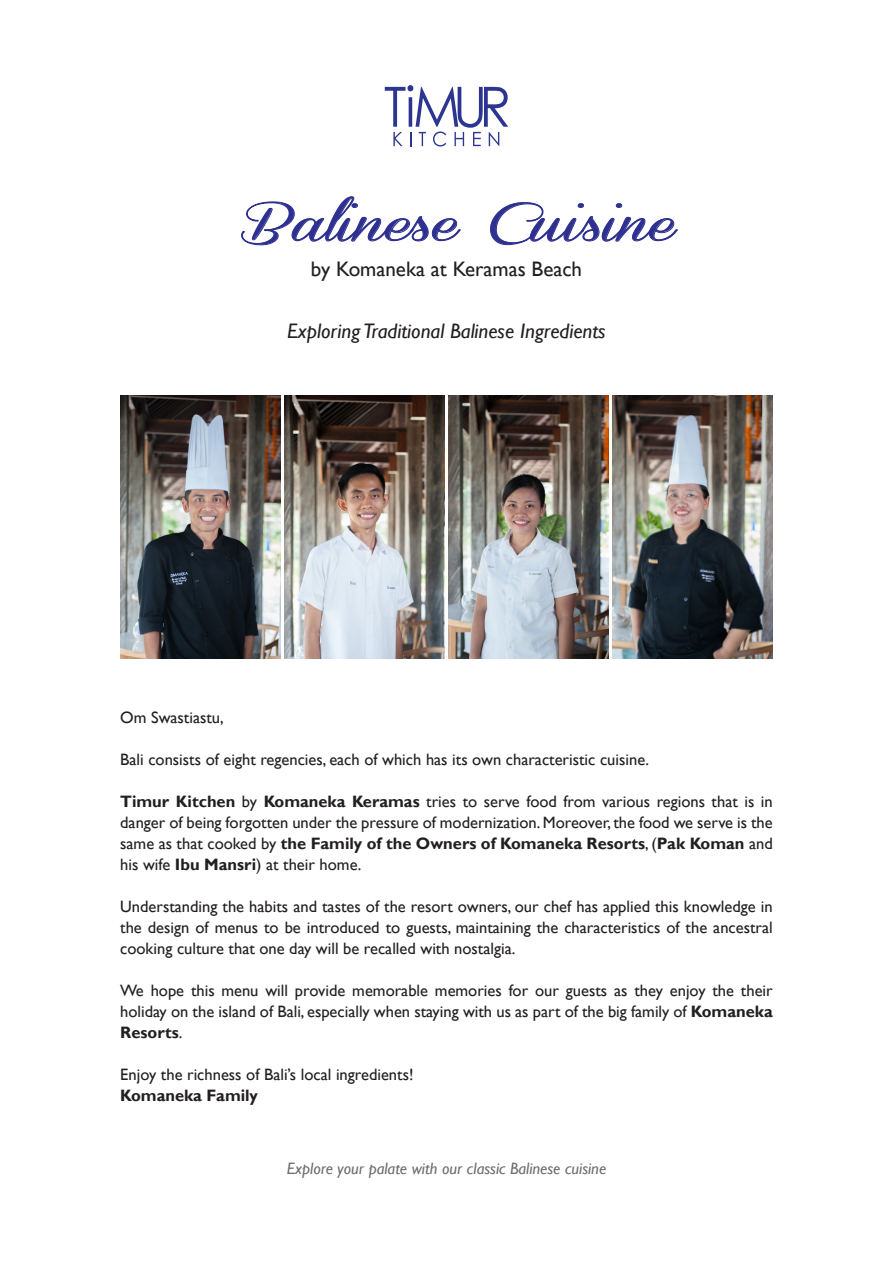
<style>
.page{position:relative;width:893px;height:1263px;background:#fff}
.page>*{position:absolute;margin:0;border:0;box-sizing:border-box;transform-origin:0 0}
.t1{font:italic 42px "Coneria Script Slanted Demo";color:#2e3091}
.t2{font:italic 21px "Gill Sans";color:#231f20}
.t3{font:21px "Gill Sans";color:#231f20}
.t4{font:16.5px/21px "Gill Sans";color:#231f20;text-align:justify}
.t5{font:italic 16.5px "Gill Sans";color:#6c6d70}
.t6{font:700 16.5px "Gill Sans";color:#231f20}
.s1{font-weight:700}
</style>
<div class="page">
<svg style="left:241px;top:196px;width:220px;height:49px"></svg>
<svg style="left:490px;top:202px;width:188px;height:43px"></svg>
<img style="left:120px;top:396px;width:160px;height:262px">
<img style="left:449px;top:396px;width:159px;height:262px">
<img style="left:284px;top:396px;width:160px;height:262px">
<img style="left:613px;top:396px;width:160px;height:262px">
<svg style="left:385px;top:85px;width:123px;height:61px"></svg>
<p class="t1" style="left:240px;top:201px;width:470px">BalineseCuisine</p>
<p class="t3" style="left:311px;top:257px;width:273px">by Komaneka at Keramas Beach</p>
<p class="t2" style="left:287px;top:318px;width:320px">Exploring Traditional Balinese Ingredients</p>
<p class="t4" style="left:120px;top:707px;width:105px">Om Swastiastu,</p>
<p class="t4" style="left:120px;top:749px;width:530px">Bali consists of eight regencies, each of which has its own characteristic cuisine.</p>
<p class="t4" style="left:120px;top:791px;width:654px"><span class="s1">Timur Kitchen</span> by <span class="s1">Komaneka Keramas</span> tries to serve food from various regions that is in danger of being forgotten under the pressure of modernization. Moreover, the food we serve is the same as that cooked by <span class="s1">the Family of the Owners of Komaneka Resorts</span>, (<span class="s1">Pak Koman</span> and his wife <span class="s1">Ibu Mansri</span>) at their home.</p>
<p class="t4" style="left:120px;top:896px;width:654px">Understanding the habits and tastes of the resort owners, our chef has applied this knowledge in the design of menus to be introduced to guests, maintaining the characteristics of the ancestral cooking culture that one day will be recalled with nostalgia.</p>
<p class="t4" style="left:120px;top:980px;width:654px">We hope this menu will provide memorable memories for our guests as they enjoy the their holiday on the island of Bali, especially when staying with us as part of the big family of <span class="s1">Komaneka Resorts</span>.</p>
<p class="t4" style="left:120px;top:1064px;width:295px">Enjoy the richness of Bali’s local ingredients!</p>
<p class="t6" style="left:120px;top:1085px;width:139px">Komaneka Family</p>
<p class="t5" style="left:287px;top:1159px;width:321px">Explore your palate with our classic Balinese cuisine</p>
</div>
